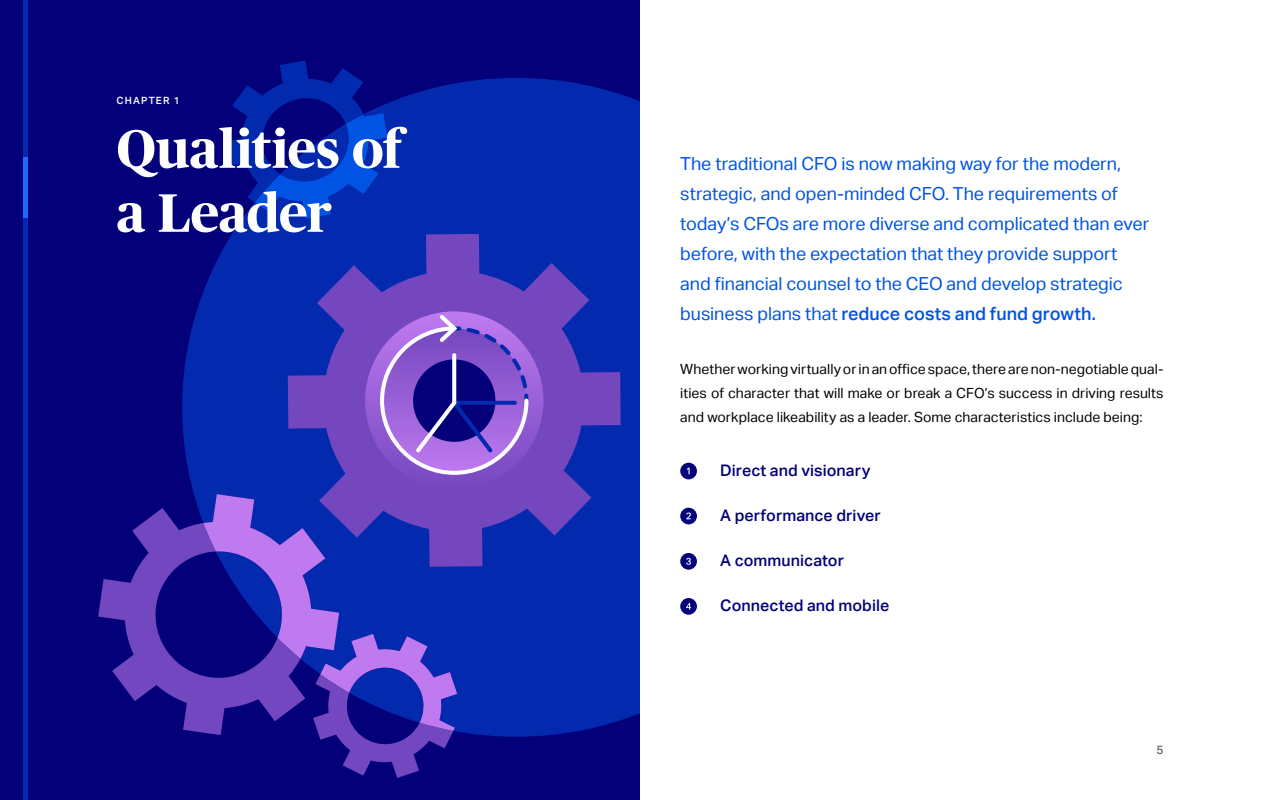
<style>
.page{position:relative;width:1280px;height:800px;background:#fff}
.page>*{position:absolute;margin:0;border:0;box-sizing:border-box;transform-origin:0 0}
.t1{font:700 54px/64px "Publico Headline";letter-spacing:-.005em;color:#fff}
.t2{font:18px/30px "Aktiv Grotesk";letter-spacing:-.005em;color:#0053e3}
.t3{font:500 16px "Aktiv Grotesk";letter-spacing:.005em;color:#04007a}
.t4{font:14px/24px "Aktiv Grotesk";letter-spacing:.005em;color:#000;text-align:justify}
.t5{font:500 12px "Aktiv Grotesk";color:#000}
.t6{font:500 10px "Aktiv Grotesk";letter-spacing:.115em;color:#fff}
.s1{font-weight:500}
</style>
<div class="page">
<div style="left:0;top:0;width:640px;height:800px;background:#04007a"></div>
<svg style="left:182px;top:78px;width:458px;height:659px;background:#0224a8"></svg>
<svg style="left:98px;top:508px;width:105px;height:227px"></svg>
<svg style="left:203px;top:494px;width:254px;height:284px"></svg>
<svg style="left:223px;top:61px;width:165px;height:158px"></svg>
<svg style="left:288px;top:234px;width:333px;height:333px;background:#3d38b7"></svg>
<svg style="left:365px;top:311px;width:178px;height:179px;background:#905ad1"></svg>
<svg style="left:380px;top:315px;width:148px;height:160px"></svg>
<div style="left:23px;top:0;width:5px;height:800px;background:#012aae"></div>
<div style="left:680px;top:463px;width:17px;height:16px;background:#04007a;border-radius:50%"></div>
<svg style="left:687px;top:468px;width:3px;height:6px"></svg>
<div style="left:680px;top:553px;width:17px;height:17px;background:#04007a;border-radius:50%"></div>
<svg style="left:686px;top:558px;width:5px;height:7px"></svg>
<div style="left:680px;top:508px;width:17px;height:16px;background:#04007a;border-radius:50%"></div>
<svg style="left:686px;top:513px;width:5px;height:6px"></svg>
<div style="left:680px;top:598px;width:17px;height:17px;background:#04007a;border-radius:50%"></div>
<svg style="left:686px;top:603px;width:5px;height:7px"></svg>
<div style="left:23px;top:157px;width:5px;height:61px;background:#1a6dfc"></div>
<p class="t6" style="left:117px;top:95px;width:65px">CHAPTER 1</p>
<h1 class="t1" style="left:117px;top:114px;width:287px">Qualities of a Leader</h1>
<p class="t2" style="left:680px;top:149px;width:471px">The traditional CFO is now making way for the modern, strategic, and open-minded CFO. The requirements of today’s CFOs are more diverse and complicated than ever before, with the expectation that they provide support and financial counsel to the CEO and develop strategic business plans that <span class="s1">reduce costs and fund growth.</span></p>
<p class="t4" style="left:680px;top:357px;width:485px">Whether working virtually or in an office space, there are non-negotiable qual&shy;ities of character that will make or break a CFO’s success in driving results and workplace likeability as a leader. Some characteristics include being:</p>
<p class="t3" style="left:720px;top:461px;width:152px">Direct and visionary</p>
<p class="t3" style="left:720px;top:506px;width:162px">A performance driver</p>
<p class="t3" style="left:720px;top:551px;width:125px">A communicator</p>
<p class="t3" style="left:720px;top:596px;width:171px">Connected and mobile</p>
<p class="t5" style="left:1156px;top:743px;width:9px">5</p>
</div>
